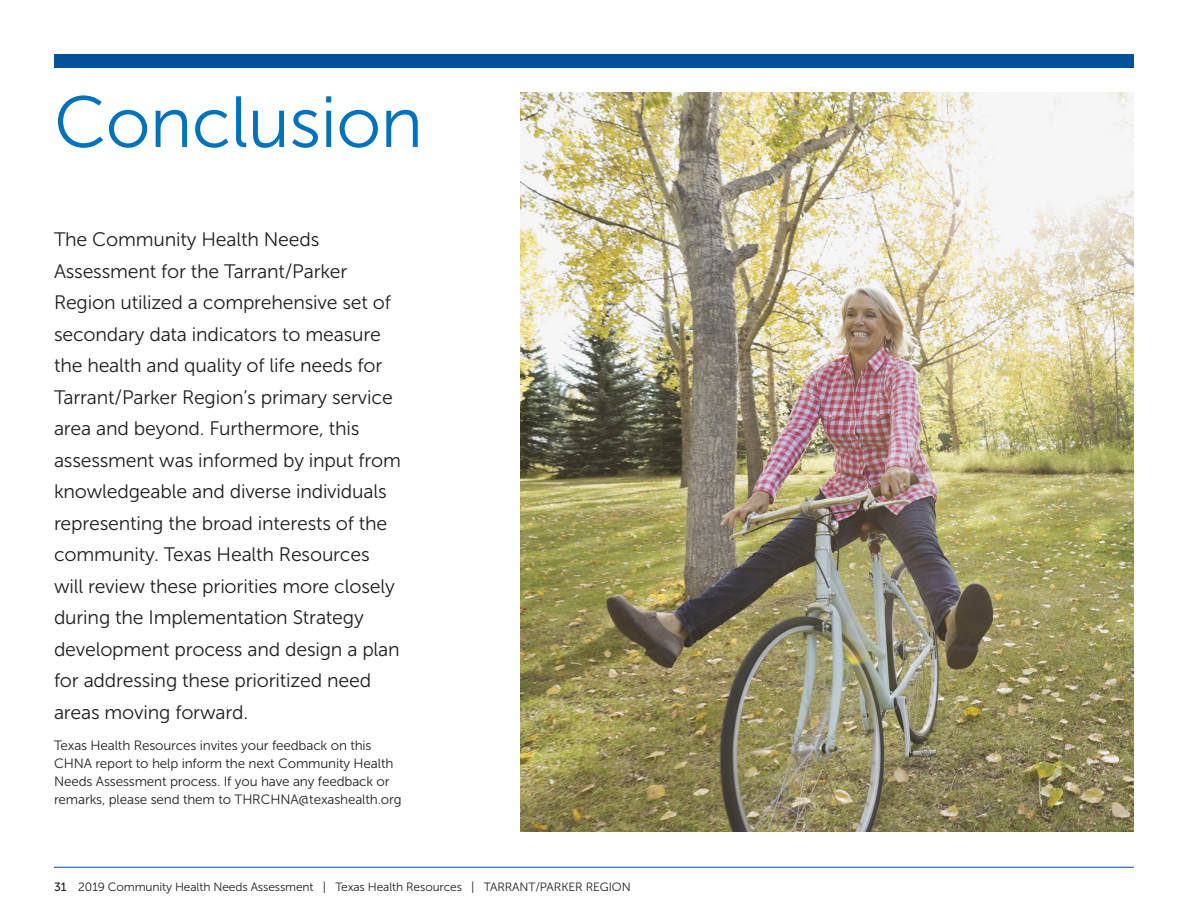
<style>
.page{position:relative;width:1188px;height:918px;background:#fff}
.page>*{position:absolute;margin:0;border:0;box-sizing:border-box;transform-origin:0 0}
.Section_Head{font:72px "Museo Sans 300";letter-spacing:-.01em;color:#0072bc}
.Pullout_Sidebar{font:19.5px/31.5px "Museo Sans 300";letter-spacing:-.01em;color:#231f20}
.t1{font:13.5px/18px "Museo Sans 300";letter-spacing:-.01em;color:#231f20}
.t2{font:12px "Museo Sans 300";letter-spacing:-.01em;color:#231f20}
.s1{font-family:"Museo Sans 500"}
</style>
<div class="page">
<hr style="left:54px;top:867px;width:1080px;height:1px;background:#01529a">
<div style="left:54px;top:54px;width:1080px;height:14px;background:#01529a"></div>
<img style="left:521px;top:93px;width:613px;height:739px">
<p class="Section_Head" style="left:54px;top:83px;width:371px">Conclusion</p>
<p class="Pullout_Sidebar" style="left:54px;top:224px;width:349px">The Community Health Needs Assessment for the Tarrant/Parker Region utilized a comprehensive set of secondary data indicators to measure the health and quality of life needs for Tarrant/Parker Region’s primary service area and beyond. Furthermore, this assessment was informed by input from knowledgeable and diverse individuals representing the broad interests of the community. Texas Health Resources will review these priorities more closely during the Implementation Strategy development process and design a plan for addressing these prioritized need areas moving forward.</p>
<p class="t1" style="left:54px;top:737px;width:349px">Texas Health Resources invites your feedback on this CHNA report to help inform the next Community Health Needs Assessment process. If you have any feedback or remarks, please send them to THRCHNA@texashealth.org</p>
<p class="t2" style="left:54px;top:880px;width:578px"><span class="s1">31</span> 2019 Community Health Needs Assessment | Texas Health Resources | TARRANT/PARKER REGION</p>
</div>
